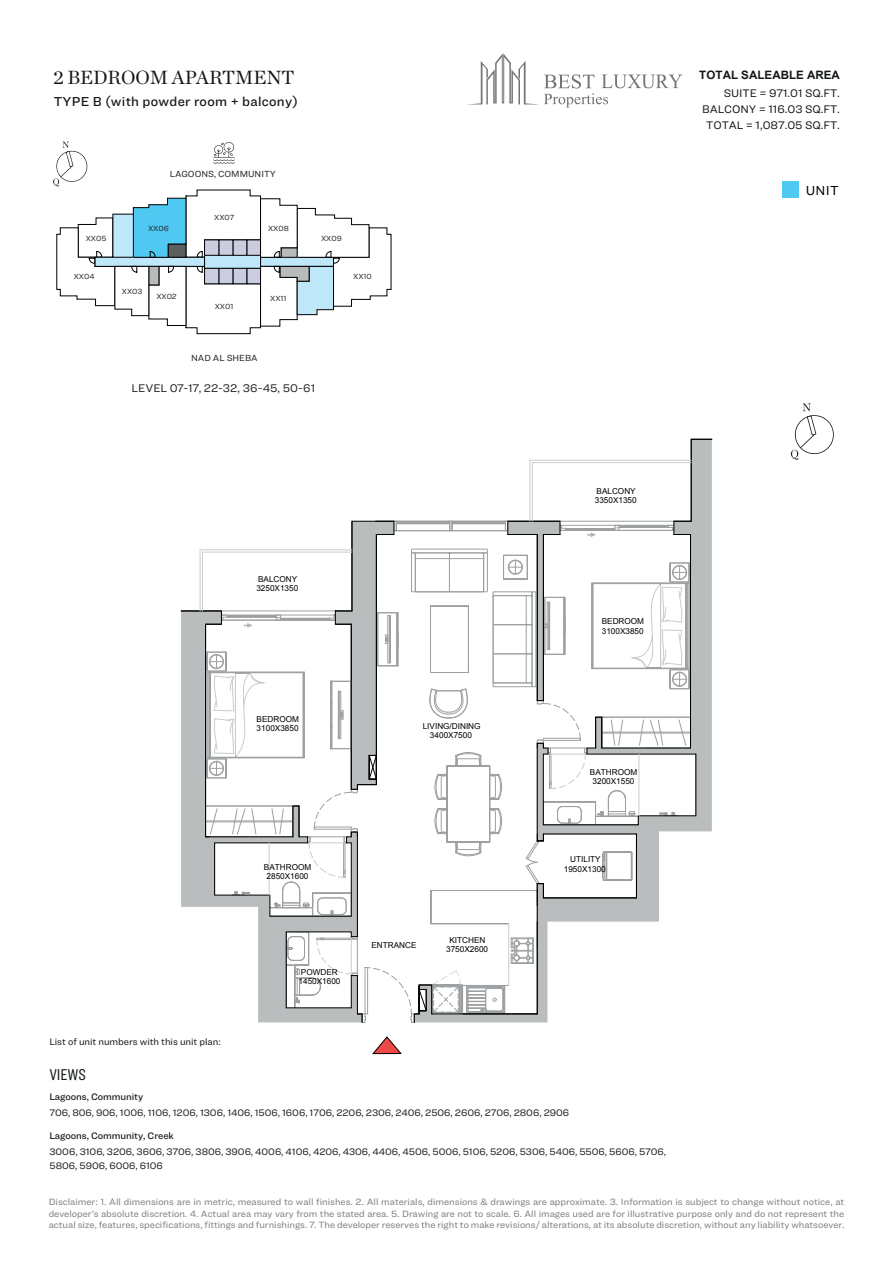
<style>
.page{position:relative;width:893px;height:1263px;background:#fff}
.page>*{position:absolute;margin:0;border:0;box-sizing:border-box;transform-origin:0 0}
.t1{font:19.5px "Chronicle Deck";color:#141818}
.t2{font:16.35px "Ringside Compressed";letter-spacing:-.005em;color:#131819}
.t3{font:500 13.5px "Ringside";letter-spacing:.02em;color:#141818}
.t4{font:13.5px "Ringside";color:#000}
.t5{font:11.55px "Ringside";color:#231f20}
.t6{font:700 11.55px "Arial";color:#141818}
.t7{font:11.4px/15.9px "Ringside";letter-spacing:-.005em;color:#141818;text-align:right}
.t8{font:9.75px/14.7px "Ringside";letter-spacing:-.005em;color:#131819}
.t9{font:500 9.75px "Ringside";letter-spacing:-.005em;color:#131819}
.t10{font:9.45px/11.4px "Ringside";color:#7a7e80;text-align:justify}
.t11{font:9.15px "Ringside";color:#231f20}
.t12{font:8.25px/9.3px "Arial";color:#000}
.t13{font:7.65px "Ringside";color:#231f20}
</style>
<div class="page">
<div style="left:782px;top:182px;width:17px;height:16px;background:#4fc9f1"></div>
<svg style="left:53px;top:141px;width:338px;height:193px"></svg>
<svg style="left:181px;top:439px;width:531px;height:584px"></svg>
<hr style="left:530px;top:460px;width:161px;height:1px;background:#cacccc">
<hr style="left:530px;top:460px;width:1px;height:61px;background:#cacccc">
<hr style="left:532px;top:463px;width:1px;height:58px;background:#cacccc">
<hr style="left:532px;top:462px;width:159px;height:1px;background:#cacccc">
<hr style="left:200px;top:549px;width:152px;height:1px;background:#cacccc">
<hr style="left:200px;top:550px;width:1px;height:61px;background:#cacccc">
<hr style="left:202px;top:552px;width:1px;height:59px;background:#cacccc">
<hr style="left:202px;top:552px;width:150px;height:1px;background:#cacccc">
<hr style="left:269px;top:843px;width:1px;height:52px;background:#cacccc">
<hr style="left:639px;top:754px;width:1px;height:62px;background:#cacccc">
<hr style="left:508px;top:924px;width:1px;height:61px;background:#cacccc">
<hr style="left:309px;top:843px;width:36px;height:1px;background:#cacccc">
<hr style="left:549px;top:754px;width:36px;height:1px;background:#cacccc">
<hr style="left:351px;top:938px;width:1px;height:36px;background:#cacccc">
<svg style="left:372px;top:1036px;width:29px;height:18px"></svg>
<svg style="left:791px;top:403px;width:43px;height:57px"></svg>
<svg style="left:467px;top:53px;width:215px;height:54px"></svg>
<h1 class="t1" style="left:53px;top:62px;width:243px">2 BEDROOM APARTMENT</h1>
<h3 class="t3" style="left:54px;top:92px;width:245px">TYPE B (with powder room + balcony)</h3>
<p class="t13" style="left:86px;top:233px;width:22px">XX05</p>
<p class="t13" style="left:74px;top:271px;width:22px">XX04</p>
<p class="t11" style="left:170px;top:167px;width:108px">LAGOONS, COMMUNITY</p>
<p class="t13" style="left:148px;top:223px;width:22px">XX06</p>
<p class="t13" style="left:122px;top:286px;width:22px">XX03</p>
<p class="t13" style="left:156px;top:291px;width:22px">XX02</p>
<p class="t13" style="left:214px;top:212px;width:21px">XX07</p>
<p class="t13" style="left:215px;top:301px;width:20px">XX01</p>
<p class="t13" style="left:268px;top:223px;width:22px">XX08</p>
<p class="t13" style="left:270px;top:293px;width:18px">XX11</p>
<p class="t13" style="left:321px;top:233px;width:22px">XX09</p>
<p class="t13" style="left:353px;top:271px;width:20px">XX10</p>
<p class="t11" style="left:191px;top:352px;width:68px">NAD AL SHEBA</p>
<p class="t5" style="left:132px;top:380px;width:185px">LEVEL 07-17, 22-32, 36-45, 50-61</p>
<p class="t6" style="left:699px;top:67px;width:142px">TOTAL SALEABLE AREA</p>
<p class="t7" style="left:702px;top:85px;width:139px">SUITE = 971.01 SQ.FT.<br>BALCONY = 116.03 SQ.FT.<br>TOTAL = 1,087.05 SQ.FT.</p>
<h3 class="t4" style="left:806px;top:180px;width:34px">UNIT</h3>
<p class="t12" style="left:256px;top:574px;width:43px">BALCONY<br>3250X1350</p>
<p class="t12" style="left:257px;top:714px;width:44px">BEDROOM<br>3100X3850</p>
<p class="t12" style="left:423px;top:721px;width:59px;text-align:center">LIVING/DINING<br>3400X7500</p>
<p class="t8" style="left:49px;top:1034px;width:173px">List of unit numbers with this unit plan:</p>
<h2 class="t2" style="left:49px;top:1063px;width:38px">VIEWS</h2>
<p class="t12" style="left:264px;top:862px;width:49px;text-align:center">BATHROOM<br>2850X1600</p>
<p class="t12" style="left:299px;top:967px;width:43px">POWDER<br>1450X1600</p>
<p class="t12" style="left:371px;top:940px;width:47px">ENTRANCE</p>
<p class="t12" style="left:446px;top:936px;width:43px;text-align:center">KITCHEN<br>3750X2600</p>
<p class="t12" style="left:595px;top:487px;width:43px">BALCONY<br>3350X1350</p>
<p class="t12" style="left:602px;top:617px;width:44px">BEDROOM<br>3100X3850</p>
<p class="t12" style="left:590px;top:767px;width:49px;text-align:center">BATHROOM<br>3200X1550</p>
<p class="t12" style="left:564px;top:855px;width:43px;text-align:center">UTILITY<br>1950X1300</p>
<p class="t9" style="left:49px;top:1090px;width:95px">Lagoons, Community</p>
<p class="t8" style="left:49px;top:1105px;width:521px">706, 806, 906, 1006, 1106, 1206, 1306, 1406, 1506, 1606, 1706, 2206, 2306, 2406, 2506, 2606, 2706, 2806, 2906</p>
<p class="t9" style="left:49px;top:1128px;width:126px">Lagoons, Community, Creek</p>
<p class="t8" style="left:49px;top:1144px;width:618px">3006, 3106, 3206, 3606, 3706, 3806, 3906, 4006, 4106, 4206, 4306, 4406, 4506, 5006, 5106, 5206, 5306, 5406, 5506, 5606, 5706,<br>5806, 5906, 6006, 6106</p>
<p class="t10" style="left:49px;top:1196px;width:797px">Disclaimer: 1. All dimensions are in metric, measured to wall finishes. 2. All materials, dimensions &amp; drawings are approximate. 3. Information is subject to change without notice, at developer’s absolute discretion. 4. Actual area may vary from the stated area. 5. Drawing are not to scale. 6. All images used are for illustrative purpose only and do not represent the actual size, features, specifications, fittings and furnishings. 7. The developer reserves the right to make revisions/ alterations, at its absolute discretion, without any liability whatsoever.</p>
</div>
